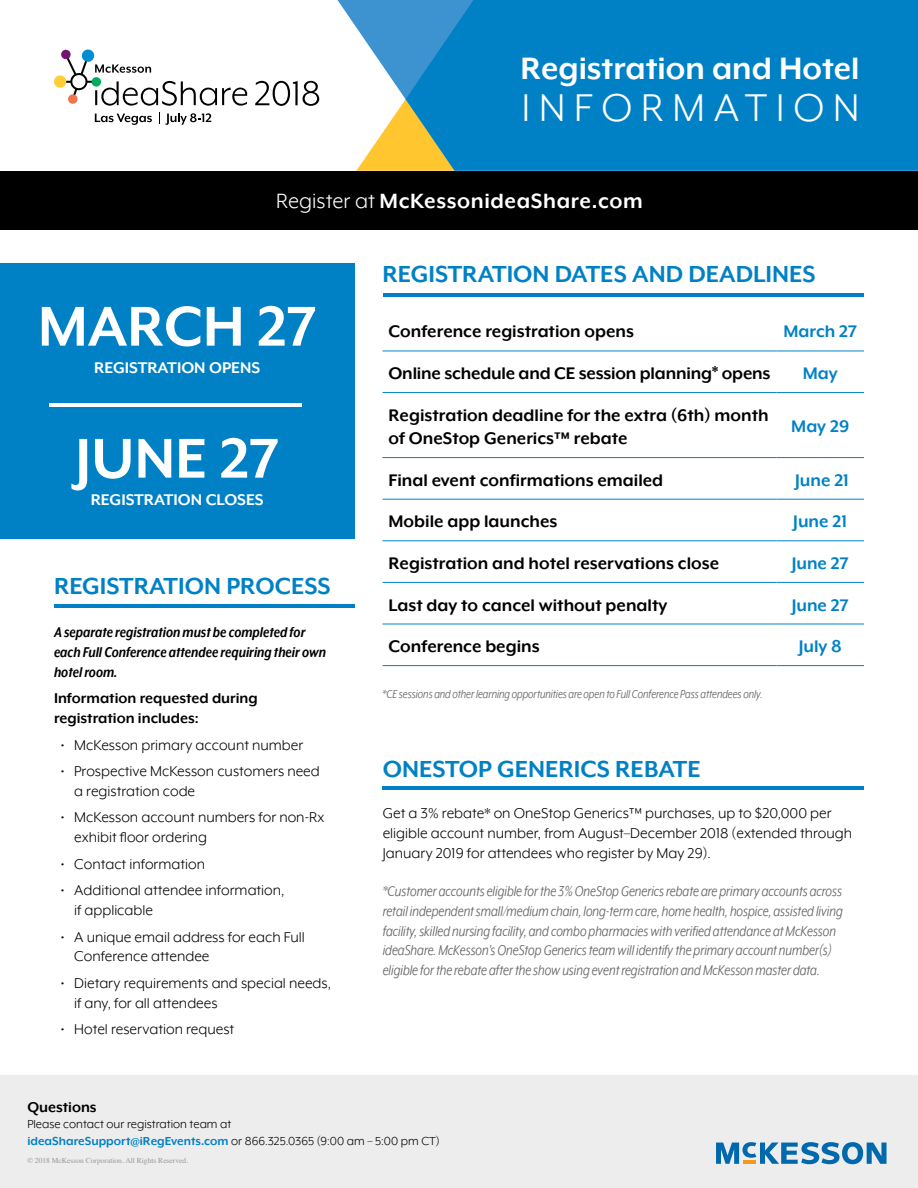
<style>
.page{position:relative;width:918px;height:1188px;background:#fff}
.page>*{position:absolute;margin:0;border:0;box-sizing:border-box;transform-origin:0 0}
.t1{font:700 64.5px "Mr Eaves XL Mod OT";color:#fff}
.t2{font:45px "Mr Eaves XL Mod OT";letter-spacing:.2em;color:#fff}
.t3{font:700 36px "Mr Eaves XL Mod OT";color:#fff}
.t4{font:700 27px "Mr Eaves XL Mod OT";color:#0081c6}
.t5{font:700 24px "Mr Eaves XL Mod OT";letter-spacing:.025em;color:#fff}
.t6{font:700 19.5px/23.4px "Mr Eaves XL Mod OT";color:#000}
.t7{font:700 19.5px "Mr Eaves XL Mod OT";color:#0081c6}
.t8{font:700 18px "Mr Eaves XL Mod OT";color:#fff}
.t9{font:16.5px/19.8px "Mr Eaves XL Mod OT";color:#000}
.t10{font:italic 16.5px/19.8px "Mr Eaves XL Mod Nar OT";color:#636466}
.t11{font:italic 700 16.5px/19.8px "Mr Eaves XL Mod Nar OT";color:#000}
.t12{font:700 16.5px/19.8px "Mr Eaves XL Mod OT";color:#000}
.t13{font:13.5px/16.2px "Mr Eaves XL Mod OT";color:#000}
.t14{font:italic 13.5px "Mr Eaves XL Mod Nar OT";color:#636466}
.t15{font:7.5px "Times";color:#939598}
.s1{font-weight:400}
.s2{font-weight:700;color:#0081c6}
</style>
<div class="page">
<hr style="left:383px;top:351px;width:394px;height:1px;background:#0081c6">
<hr style="left:777px;top:351px;width:87px;height:1px;background:#0081c6">
<hr style="left:383px;top:392px;width:394px;height:1px;background:#0081c6">
<hr style="left:777px;top:392px;width:87px;height:1px;background:#0081c6">
<hr style="left:383px;top:457px;width:394px;height:1px;background:#0081c6">
<hr style="left:777px;top:457px;width:87px;height:1px;background:#0081c6">
<hr style="left:383px;top:499px;width:394px;height:1px;background:#0081c6">
<hr style="left:777px;top:499px;width:87px;height:1px;background:#0081c6">
<hr style="left:383px;top:540px;width:394px;height:1px;background:#0081c6">
<hr style="left:777px;top:540px;width:87px;height:1px;background:#0081c6">
<hr style="left:383px;top:582px;width:394px;height:1px;background:#0081c6">
<hr style="left:777px;top:582px;width:87px;height:1px;background:#0081c6">
<hr style="left:383px;top:624px;width:394px;height:1px;background:#0081c6">
<hr style="left:777px;top:624px;width:87px;height:1px;background:#0081c6">
<hr style="left:383px;top:665px;width:394px;height:1px;background:#0081c6">
<hr style="left:777px;top:665px;width:87px;height:1px;background:#0081c6">
<hr style="left:383px;top:786px;width:481px;height:4px;background:#0081c6">
<div style="left:0;top:263px;width:354px;height:275px;background:#0081c6"></div>
<hr style="left:50px;top:403px;width:252px;height:4px;background:#fff">
<svg style="left:54px;top:49px;width:193px;height:57px"></svg>
<svg style="left:255px;top:81px;width:64px;height:25px"></svg>
<svg style="left:95px;top:114px;width:57px;height:11px"></svg>
<svg style="left:159px;top:112px;width:52px;height:13px"></svg>
<svg style="left:338px;top:0;width:68px;height:171px"></svg>
<div style="left:406px;top:0;width:512px;height:171px;background:#0081c6"></div>
<div style="left:0;top:171px;width:918px;height:58px;background:#000"></div>
<div style="left:0;top:1076px;width:917px;height:112px;background:#eeeded"></div>
<svg style="left:716px;top:1142px;width:171px;height:22px"></svg>
<hr style="left:54px;top:605px;width:300px;height:3px;background:#0081c6">
<hr style="left:383px;top:293px;width:481px;height:4px;background:#0081c6">
<h3 class="t3" style="left:521px;top:48px;width:340px">Registration and Hotel</h3>
<h2 class="t2" style="left:522px;top:83px;width:339px">INFORMATION</h2>
<h3 class="t5" style="left:276px;top:188px;width:368px"><span class="s1">Register at</span> McKessonideaShare.com</h3>
<h1 class="t1" style="left:38px;top:290px;width:280px">MARCH 27</h1>
<p class="t8" style="left:94px;top:358px;width:167px">REGISTRATION OPENS</p>
<h1 class="t1" style="left:75px;top:422px;width:205px">JUNE 27</h1>
<p class="t8" style="left:91px;top:490px;width:175px">REGISTRATION CLOSES</p>
<h3 class="t4" style="left:54px;top:571px;width:278px">REGISTRATION PROCESS</h3>
<p class="t11" style="left:54px;top:622px;width:274px">A separate registration must be completed for each Full Conference attendee requiring their own hotel room.</p>
<p class="t12" style="left:54px;top:688px;width:205px">Information requested during registration includes:</p>
<p class="t9" style="left:61px;top:735px;width:244px">• McKesson primary account number</p>
<p class="t9" style="left:74px;top:761px;width:247px;text-indent:-13px">• Prospective McKesson customers need a registration code</p>
<p class="t9" style="left:74px;top:807px;width:252px;text-indent:-13px">• McKesson account numbers for non-Rx exhibit floor ordering</p>
<p class="t9" style="left:61px;top:854px;width:146px">• Contact information</p>
<p class="t9" style="left:74px;top:880px;width:212px;text-indent:-13px">• Additional attendee information, if applicable</p>
<p class="t9" style="left:74px;top:927px;width:232px;text-indent:-13px">• A unique email address for each Full<br>Conference attendee</p>
<p class="t9" style="left:74px;top:973px;width:258px;text-indent:-13px">• Dietary requirements and special needs, if any, for all attendees</p>
<p class="t9" style="left:61px;top:1019px;width:175px">• Hotel reservation request</p>
<h3 class="t4" style="left:383px;top:259px;width:435px">REGISTRATION DATES AND DEADLINES</h3>
<p class="t6" style="left:389px;top:320px;width:247px">Conference registration opens</p>
<p class="t7" style="left:783px;top:321px;width:75px">March 27</p>
<p class="t6" style="left:389px;top:361px;width:383px">Online schedule and CE session planning<sup>*</sup> opens</p>
<p class="t7" style="left:803px;top:362px;width:36px">May</p>
<p class="t6" style="left:389px;top:403px;width:382px">Registration deadline for the extra (6th) month of OneStop Generics™ rebate</p>
<p class="t7" style="left:791px;top:416px;width:59px">May 29</p>
<p class="t6" style="left:389px;top:468px;width:276px">Final event confirmations emailed</p>
<p class="t7" style="left:795px;top:469px;width:55px">June 21</p>
<p class="t6" style="left:389px;top:510px;width:170px">Mobile app launches</p>
<p class="t7" style="left:793px;top:511px;width:55px">June 21</p>
<p class="t6" style="left:389px;top:551px;width:332px">Registration and hotel reservations close</p>
<p class="t7" style="left:792px;top:552px;width:59px">June 27</p>
<p class="t6" style="left:389px;top:593px;width:280px">Last day to cancel without penalty</p>
<p class="t7" style="left:792px;top:594px;width:59px">June 27</p>
<p class="t6" style="left:389px;top:634px;width:153px">Conference begins</p>
<p class="t7" style="left:799px;top:635px;width:45px">July 8</p>
<p class="t14" style="left:383px;top:687px;width:382px">*CE sessions and other learning opportunities are open to Full Conference Pass attendees only.</p>
<h3 class="t4" style="left:383px;top:754px;width:320px">ONESTOP GENERICS REBATE</h3>
<p class="t9" style="left:383px;top:803px;width:471px">Get a 3% rebate* on OneStop Generics™ purchases, up to $20,000 per eligible account number, from August–December 2018 (extended through<br>January 2019 for attendees who register by May 29).</p>
<p class="t10" style="left:383px;top:881px;width:462px">*Customer accounts eligible for the 3% OneStop Generics rebate are primary accounts across retail independent small/medium chain, long-term care, home health, hospice, assisted living facility, skilled nursing facility, and combo pharmacies with verified attendance atMcKesson ideaShare. McKesson’s OneStop Generics team will identify the primary account number(s) eligible for the rebate after the show using event registration and McKesson master data.</p>
<p class="t12" style="left:27px;top:1097px;width:71px">Questions</p>
<p class="t13" style="left:27px;top:1116px;width:414px">Please contact our registration team at<br><span class="s2">ideaShareSupport@iRegEvents.com</span> or 866.325.0365 (9:00 am – 5:00 pm CT)</p>
<p class="t15" style="left:27px;top:1154px;width:162px">© 2018 McKesson Corporation. All Rights Reserved.</p>
</div>
